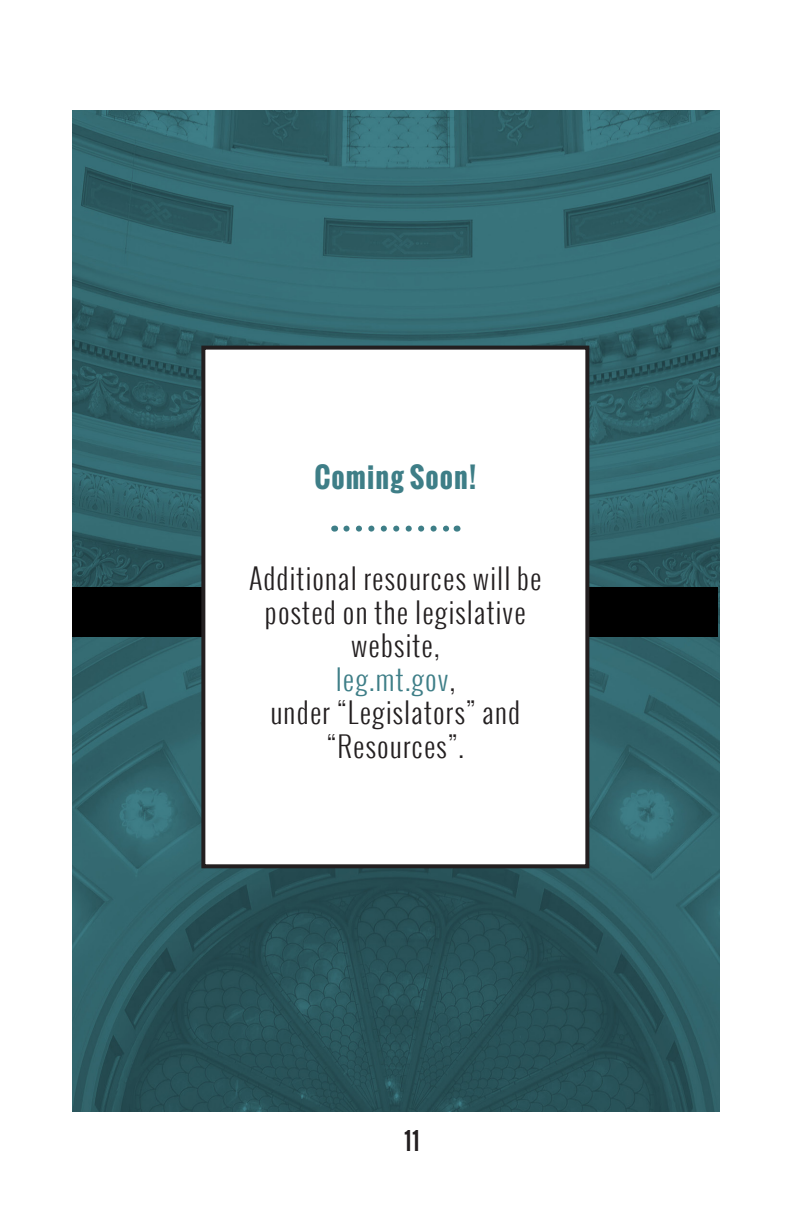
<style>
.page{position:relative;width:792px;height:1224px;background:#fff}
.page>*{position:absolute;margin:0;border:0;box-sizing:border-box;transform-origin:0 0}
.t1{font:300 28px/33.6px "Oswald";letter-spacing:.04em;color:#231f20;text-align:center}
.t2{font:700 28px "Oswald";letter-spacing:.04em;color:#3e7e87}
.t3{font:24px "Oswald";color:#231f20}
.s1{color:#3e7e87}
</style>
<div class="page">
<img style="left:72px;top:111px;width:648px;height:1001px">
<div style="left:73px;top:587px;width:645px;height:50px;background:#000"></div>
<div style="left:203px;top:348px;width:384px;height:518px;background:#fff"></div>
<div style="left:201px;top:346px;width:388px;height:522px;border:4px solid #231f20"></div>
<svg style="left:346px;top:526px;width:103px;height:6px"></svg>
<p class="t2" style="left:314px;top:456px;width:163px">COMING SOON!</p>
<p class="t1" style="left:249px;top:561px;width:294px">Additional resources will be posted on the legislative website,<br><span class="s1">leg.mt.gov</span>,<br>under “Legislators” and “Resources”.</p>
<p class="t3" style="left:404px;top:1122px;width:17px">11</p>
</div>
